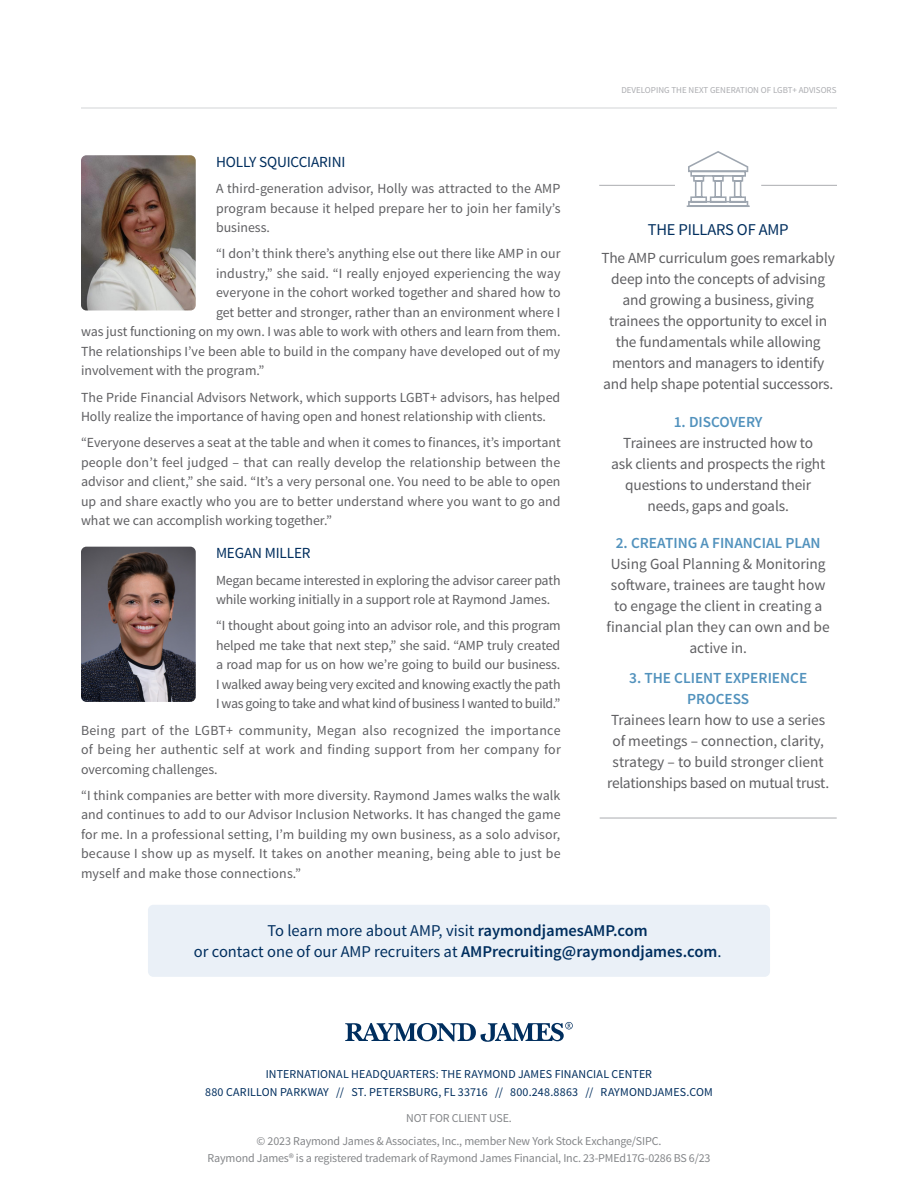
<style>
.page{position:relative;width:918px;height:1188px;background:#fff}
.page>*{position:absolute;margin:0;border:0;box-sizing:border-box;transform-origin:0 0}
.Article_subtitle{font:16.5px/21px "Source Sans Pro";color:#002e5e;text-align:center}
.Subhead_-_1st_Tier{font:16.5px "Source Sans Pro";letter-spacing:-.01em;color:#002e5e}
.Article_subtitle-2{font:15.3px/21px "Source Sans Pro";letter-spacing:-.01em;color:#5f5f62;text-align:center}
.Article_subtitle-3{font:600 15.3px/21px "Source Sans Pro";color:#5292bd;text-align:center}
.Subhead_-_1st_Tier-2{font:15.3px "Source Sans Pro";letter-spacing:-.01em;color:#002e5e}
.Body_Copy{font:13.8px/19.5px "Source Sans Pro";color:#5f5f62;text-align:justify}
.t1{font:12px "Source Sans Pro";letter-spacing:-.015em;color:#848689}
.t2{font:12px "Source Sans Pro";letter-spacing:.01em;color:#002e5e}
.t3{font:9px "Source Sans Pro";color:#abacb0}
.s1{font-weight:600}
</style>
<div class="page">
<hr style="left:81px;top:108px;width:756px;height:1px;background:#d3d4d6">
<svg style="left:345px;top:1022px;width:228px;height:20px"></svg>
<div style="left:148px;top:905px;width:622px;height:72px;background:#eaf0f7;border-radius:5px"></div>
<img style="left:81px;top:155px;width:115px;height:155px">
<img style="left:81px;top:547px;width:115px;height:155px">
<hr style="left:600px;top:818px;width:237px;height:1px;background:#abacb0">
<hr style="left:599px;top:185px;width:76px;height:1px;background:#abacb0">
<hr style="left:761px;top:185px;width:76px;height:1px;background:#abacb0">
<svg style="left:686px;top:151px;width:64px;height:56px"></svg>
<p class="Subhead_-_1st_Tier-2" style="left:216px;top:152px;width:131px">HOLLY SQUICCIARINI</p>
<p class="Body_Copy" style="left:216px;top:179px;width:346px">A third-generation advisor, Holly was attracted to the AMP program because it helped prepare her to join her family’s business.</p>
<p class="Body_Copy" style="left:216px;top:244px;width:346px">“I don’t think there’s anything else out there like AMP in our</p>
<p class="Body_Copy" style="left:216px;top:264px;width:346px">industry,” she said. “I really enjoyed experiencing the way</p>
<p class="Body_Copy" style="left:216px;top:283px;width:346px">everyone in the cohort worked together and shared how to</p>
<p class="Body_Copy" style="left:216px;top:303px;width:346px">get better and stronger, rather than an environment where I</p>
<p class="Body_Copy" style="left:81px;top:322px;width:481px">was just functioning on my own. I was able to work with others and learn from them.</p>
<p class="Body_Copy" style="left:81px;top:342px;width:481px">The relationships I’ve been able to build in the company have developed out of my</p>
<p class="Body_Copy" style="left:81px;top:361px;width:185px">involvement with the program.”</p>
<p class="Body_Copy" style="left:81px;top:387px;width:481px">The Pride Financial Advisors Network, which supports LGBT+ advisors, has helped<br>Holly realize the importance of having open and honest relationship with clients.</p>
<p class="Body_Copy" style="left:81px;top:433px;width:481px">“Everyone deserves a seat at the table and when it comes to finances, it’s important people don’t feel judged – that can really develop the relationship between the advisor and client,” she said. “It’s a very personal one. You need to be able to open up and share exactly who you are to better understand where you want to go and what we can accomplish working together.”</p>
<p class="Subhead_-_1st_Tier-2" style="left:216px;top:544px;width:96px">MEGAN MILLER</p>
<p class="Body_Copy" style="left:216px;top:570px;width:346px">Megan became interested in exploring the advisor career path while working initially in a support role at Raymond James.</p>
<p class="Body_Copy" style="left:216px;top:616px;width:346px">“I thought about going into an advisor role, and this program helped me take that next step,” she said. “AMP truly created a road map for us on how we’re going to build our business.<br>I walked away being very excited and knowing exactly the path I was going to take and what kind of business I wanted to build.”</p>
<p class="Body_Copy" style="left:81px;top:720px;width:481px">Being part of the LGBT+ community, Megan also recognized the importance of being her authentic self at work and finding support from her company for overcoming challenges.</p>
<p class="Body_Copy" style="left:81px;top:786px;width:481px">“I think companies are better with more diversity. Raymond James walks the walk and continues to add to our Advisor Inclusion Networks. It has changed the game for me. In a professional setting, I’m building my own business, as a solo advisor, because I show up as myself. It takes on another meaning, being able to just be myself and make those connections.”</p>
<p class="t3" style="left:621px;top:85px;width:217px">DEVELOPING THE NEXT GENERATION OF LGBT+ ADVISORS</p>
<p class="Subhead_-_1st_Tier" style="left:648px;top:219px;width:142px">THE PILLARS OF AMP</p>
<p class="Article_subtitle-2" style="left:601px;top:248px;width:235px">The AMP curriculum goes remarkably deep into the concepts of advising and growing a business, giving trainees the opportunity to excel in the fundamentals while allowing mentors and managers to identify and help shape potential successors.</p>
<p class="Article_subtitle-3" style="left:674px;top:412px;width:90px">1. DISCOVERY</p>
<p class="Article_subtitle-2" style="left:611px;top:433px;width:216px">Trainees are instructed how to ask clients and prospects the right questions to understand their needs, gaps and goals.</p>
<p class="Article_subtitle-3" style="left:616px;top:533px;width:206px">2. CREATING A FINANCIAL PLAN</p>
<p class="Article_subtitle-2" style="left:607px;top:554px;width:225px">Using Goal Planning &amp; Monitoring software, trainees are taught how to engage the client in creating a financial plan they can own and be active in.</p>
<p class="Article_subtitle-3" style="left:629px;top:668px;width:180px">3. THE CLIENT EXPERIENCE<br>PROCESS</p>
<p class="Article_subtitle-2" style="left:607px;top:710px;width:224px">Trainees learn how to use a series of meetings – connection, clarity, strategy – to build stronger client relationships based on mutual trust.</p>
<p class="Article_subtitle" style="left:194px;top:921px;width:529px">To learn more about AMP, visit <span class="s1">raymondjamesAMP.com<br></span>or contact one of our AMP recruiters at <span class="s1">AMPrecruiting@raymondjames.com</span>.</p>
<p class="t2" style="left:266px;top:1067px;width:388px">INTERNATIONAL HEADQUARTERS: THE RAYMOND JAMES FINANCIAL CENTER</p>
<p class="t2" style="left:205px;top:1085px;width:509px">880 CARILLON PARKWAY // ST. PETERSBURG, FL 33716 // 800.248.8863 // RAYMONDJAMES.COM</p>
<p class="t1" style="left:257px;top:1134px;width:406px">© 2023 Raymond James &amp; Associates, Inc., member New York Stock Exchange/SIPC.</p>
<p class="t1" style="left:208px;top:1150px;width:504px">Raymond James® is a registered trademark of Raymond James Financial, Inc. 23-PMEd17G-0286 BS 6/23</p>
<p class="t1" style="left:406px;top:1111px;width:107px">NOT FOR CLIENT USE.</p>
</div>
